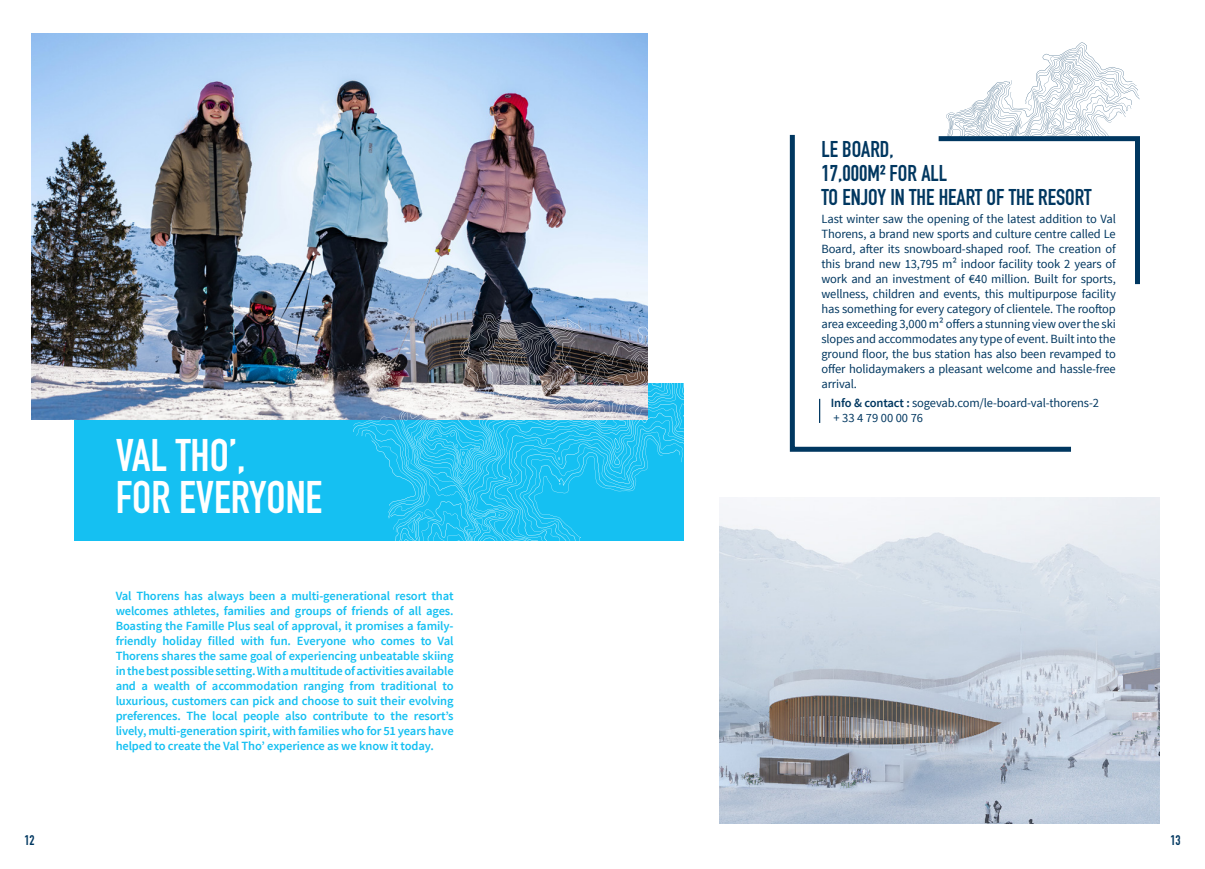
<style>
.page{position:relative;width:1205px;height:869px;background:#fff}
.page>*{position:absolute;margin:0;border:0;box-sizing:border-box;transform-origin:0 0}
.t1{font:700 45px "DIN Condensed";color:#fff}
.t2{font:700 22.5px "DIN Condensed";color:#003760}
.t3{font:700 13.75px "DIN Condensed";color:#003760}
.t4{font:12.5px/15px "Source Sans Pro";letter-spacing:-.01em;color:#003760;text-align:justify}
.t5{font:600 12.5px/15px "Source Sans Pro";letter-spacing:-.01em;color:#15c0f2;text-align:justify}
.s1{font-weight:600}
</style>
<div class="page">
<img style="left:719px;top:497px;width:441px;height:326px">
<div style="left:74px;top:384px;width:610px;height:156px;background:#15c0f2"></div>
<img style="left:32px;top:34px;width:615px;height:385px">
<svg style="left:353px;top:319px;width:42px;height:222px"></svg>
<svg style="left:670px;top:383px;width:14px;height:158px"></svg>
<svg style="left:395px;top:313px;width:275px;height:228px"></svg>
<svg style="left:396px;top:315px;width:271px;height:226px"></svg>
<svg style="left:403px;top:317px;width:261px;height:224px"></svg>
<svg style="left:407px;top:320px;width:255px;height:221px"></svg>
<svg style="left:411px;top:324px;width:249px;height:206px"></svg>
<svg style="left:414px;top:329px;width:248px;height:212px"></svg>
<svg style="left:946px;top:43px;width:194px;height:242px"></svg>
<svg style="left:789px;top:130px;width:287px;height:322px"></svg>
<svg style="left:819px;top:398px;width:1px;height:25px"></svg>
<p class="t1" style="left:116px;top:424px;width:132px">VAL THO’,</p>
<p class="t1" style="left:116px;top:467px;width:208px">FOR EVERYONE</p>
<p class="t5" style="left:116px;top:588px;width:339px">Val Thorens has always been a multi-generational resort that welcomes athletes, families and groups of friends of all ages.<br>Boasting the Famille Plus seal of approval, it promises a family&shy;friendly holiday filled with fun. Everyone who comes to Val Thorens shares the same goal of experiencing unbeatable skiing in the best possible setting. With a multitude of activities available and a wealth of accommodation ranging from traditional to luxurious, customers can pick and choose to suit their evolving preferences. The local people also contribute to the resort’s lively, multi-generation spirit, with families who for 51 years have helped to create the Val Tho’ experience as we know it today.</p>
<p class="t2" style="left:821px;top:134px;width:74px">LE BOARD,</p>
<p class="t2" style="left:821px;top:158px;width:127px">17,000M² FOR ALL</p>
<p class="t2" style="left:821px;top:182px;width:272px">TO ENJOY IN THE HEART OF THE RESORT</p>
<p class="t4" style="left:821px;top:212px;width:296px">Last winter saw the opening of the latest addition to Val Thorens, a brand new sports and culture centre called Le Board, after its snowboard-shaped roof. The creation of this brand new 13,795 m² indoor facility took 2 years of work and an investment of €40 million. Built for sports, wellness, children and events, this multipurpose facility has something for every category of clientele. The rooftop area exceeding 3,000 m² offers a stunning view over the ski slopes and accommodates any type of event. Built into the ground floor, the bus station has also been revamped to offer holidaymakers a pleasant welcome and hassle-free arrival.</p>
<p class="t4" style="left:831px;top:395px;width:270px"><span class="s1">Info &amp; contact :</span> sogevab.com/le-board-val-thorens-2</p>
<p class="t4" style="left:833px;top:410px;width:91px">+ 33 4 79 00 00 76</p>
<p class="t3" style="left:24px;top:830px;width:12px">12</p>
<p class="t3" style="left:1170px;top:830px;width:12px">13</p>
</div>
